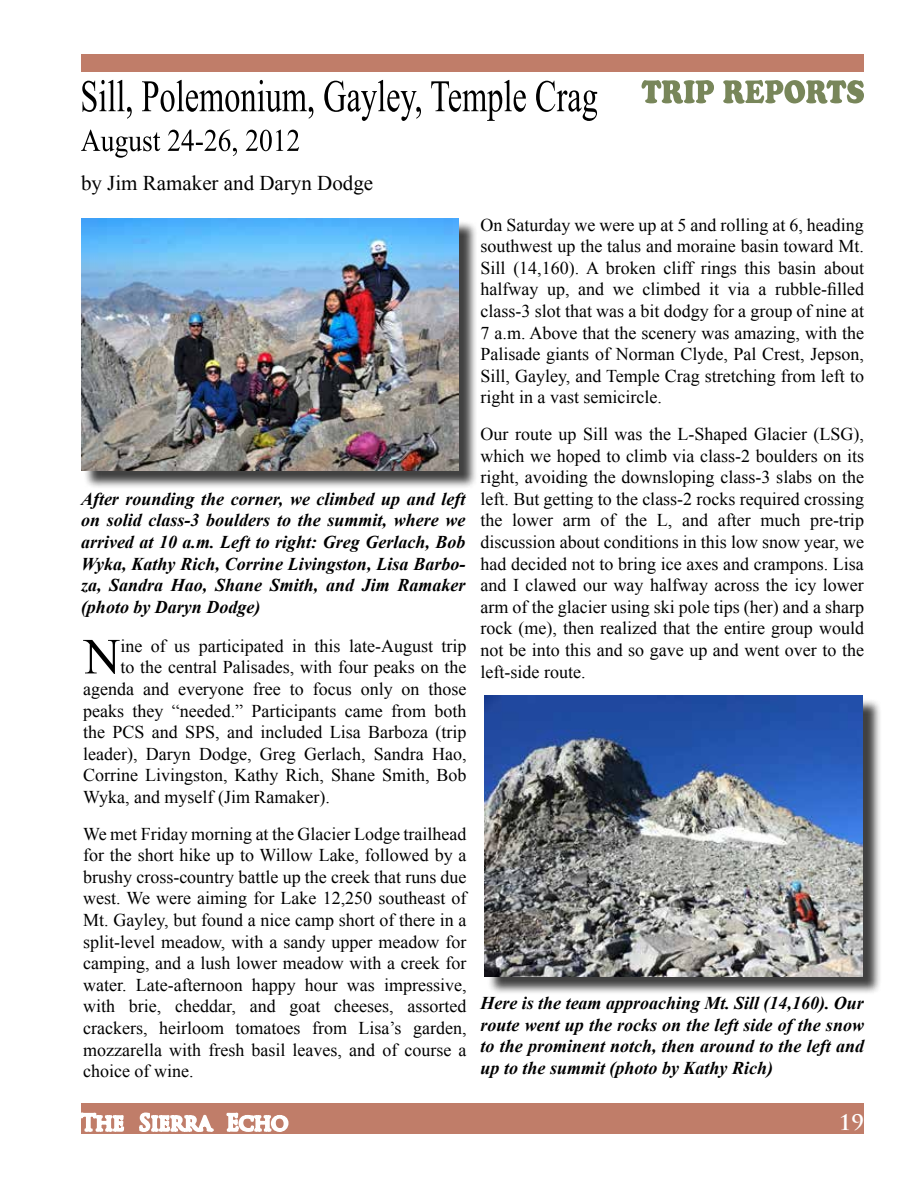
<style>
.page{position:relative;width:918px;height:1188px;background:#fff}
.page>*{position:absolute;margin:0;border:0;box-sizing:border-box;transform-origin:0 0}
.t1{font:50.55px "Times New Roman";color:#000}
.t2{font:21px "Times New Roman";color:#000}
.t3{font:700 21px "Trajan Pro";color:#fff}
.t4{font:18px/21.6px "Times New Roman";color:#000;text-align:justify}
.t5{font:italic 700 18px/21.6px "Times New Roman";color:#000;text-align:justify}
</style>
<div class="page">
<div style="left:81px;top:1104px;width:783px;height:30px;background:#c07d69"></div>
<svg style="left:81px;top:1103px;width:45px;height:29px"></svg>
<svg style="left:138px;top:1103px;width:77px;height:29px"></svg>
<svg style="left:225px;top:1103px;width:65px;height:29px"></svg>
<div style="left:81px;top:54px;width:783px;height:17px;background:#c07d69"></div>
<svg style="left:642px;top:80px;width:222px;height:24px"></svg>
<svg style="left:82px;top:80px;width:515px;height:41px"></svg>
<svg style="left:81px;top:130px;width:218px;height:28px"></svg>
<div style="left:487px;top:698px;width:395px;height:297px;background:#000;opacity:.75"></div>
<img style="left:485px;top:696px;width:378px;height:280px">
<div style="left:83px;top:220px;width:394px;height:269px;background:#000;opacity:.75"></div>
<img style="left:81px;top:218px;width:378px;height:253px">
<p class="t2" style="left:81px;top:168px;width:294px">by Jim Ramaker and Daryn Dodge</p>
<p class="t5" style="left:81px;top:488px;width:386px">After rounding the corner, we climbed up and left on solid class-3 boulders to the summit, where we arrived at 10 a.m. Left to right: Greg Gerlach, Bob Wyka, Kathy Rich, Corrine Livingston, Lisa Barbo&shy;za, Sandra Hao, Shane Smith, and Jim Ramaker (photo by Daryn Dodge)</p>
<h1 class="t1" style="left:84px;top:623px;width:38px">N</h1>
<p class="t4" style="left:120px;top:635px;width:348px">ine of us participated in this late-August trip</p>
<p class="t4" style="left:120px;top:656px;width:348px">to the central Palisades, with four peaks on the</p>
<p class="t4" style="left:83px;top:678px;width:385px">agenda and everyone free to focus only on those</p>
<p class="t4" style="left:83px;top:700px;width:385px">peaks they “needed.” Participants came from both</p>
<p class="t4" style="left:83px;top:721px;width:385px">the PCS and SPS, and included Lisa Barboza (trip</p>
<p class="t4" style="left:83px;top:743px;width:385px">leader), Daryn Dodge, Greg Gerlach, Sandra Hao,</p>
<p class="t4" style="left:83px;top:764px;width:385px">Corrine Livingston, Kathy Rich, Shane Smith, Bob</p>
<p class="t4" style="left:83px;top:786px;width:248px">Wyka, and myself (Jim Ramaker).</p>
<p class="t4" style="left:83px;top:823px;width:385px">We met Friday morning at the Glacier Lodge trailhead for the short hike up to Willow Lake, followed by a brushy cross-country battle up the creek that runs due west. We were aiming for Lake 12,250 southeast of Mt. Gayley, but found a nice camp short of there in a split-level meadow, with a sandy upper meadow for camping, and a lush lower meadow with a creek for water. Late-afternoon happy hour was impressive, with brie, cheddar, and goat cheeses, assorted crackers, heirloom tomatoes from Lisa’s garden, mozzarella with fresh basil leaves, and of course a choice of wine.</p>
<p class="t4" style="left:481px;top:214px;width:385px">On Saturday we were up at 5 and rolling at 6, heading southwest up the talus and moraine basin toward Mt.<br>Sill (14,160). A broken cliff rings this basin about halfway up, and we climbed it via a rubble-filled class-3 slot that was a bit dodgy for a group of nine at 7 a.m. Above that the scenery was amazing, with the Palisade giants of Norman Clyde, Pal Crest, Jepson, Sill, Gayley, and Temple Crag stretching from left to right in a vast semicircle.</p>
<p class="t4" style="left:481px;top:423px;width:385px">Our route up Sill was the L-Shaped Glacier (LSG), which we hoped to climb via class-2 boulders on its right, avoiding the downsloping class-3 slabs on the left. But getting to the class-2 rocks required crossing the lower arm of the L, and after much pre-trip discussion about conditions in this low snow year, we had decided not to bring ice axes and crampons. Lisa and I clawed our way halfway across the icy lower arm of the glacier using ski pole tips (her) and a sharp rock (me), then realized that the entire group would not be into this and so gave up and went over to the left-side route.</p>
<p class="t5" style="left:481px;top:992px;width:385px">Here is the team approaching Mt. Sill (14,160). Our route went up the rocks on the left side of the snow to the prominent notch, then around to the left and up to the summit (photo by Kathy Rich)</p>
<p class="t3" style="left:839px;top:1109px;width:27px">19</p>
</div>
